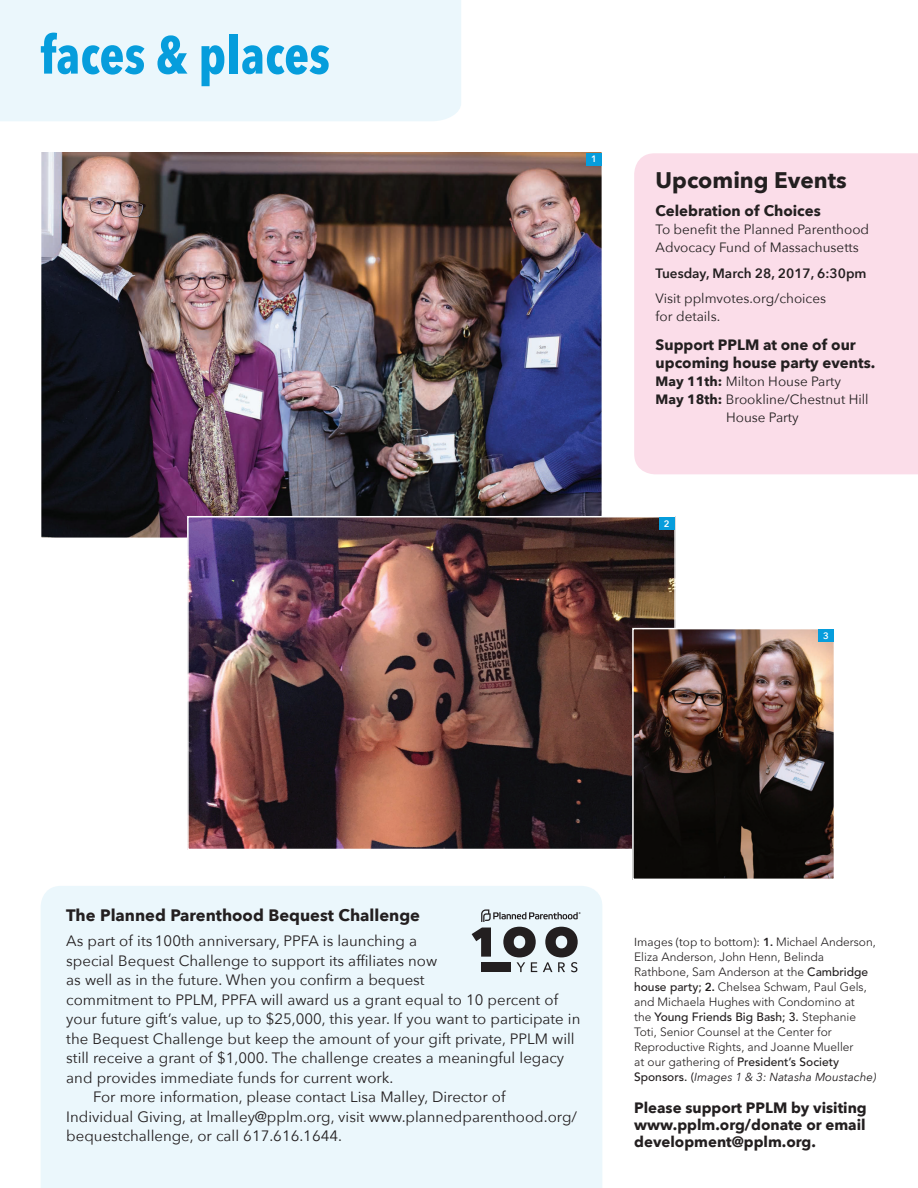
<style>
.page{position:relative;width:918px;height:1188px;background:#fff}
.page>*{position:absolute;margin:0;border:0;box-sizing:border-box;transform-origin:0 0}
.t1{font:700 52.5px "Avenir Next Condensed";color:#069ddc}
.t2{font:700 22.5px "Avenir Next";color:#231f20}
.t3{font:700 16.5px "Avenir Next";color:#231f20}
.t4{font:15px/19.5px "Avenir Next";color:#231f20}
.t5{font:700 15px/17.2px "Avenir Next";color:#231f20;text-align:justify}
.t6{font:13.5px/18px "Avenir Next";color:#231f20}
.t7{font:600 13.5px "Avenir Next";color:#231f20}
.t8{font:300 12px/15px "Avenir";color:#231f20;text-align:justify}
.t9{font:500 12px "Avenir";color:#231f20}
.t10{font:11.7px "Avenir Next";color:#231f20}
.t11{font:italic 11.7px "Avenir Next";color:#231f20}
.t12{font:600 9.3px "Avenir Next";color:#fff}
.s1{font-weight:700}
.s2{font-weight:600}
.s3{font-family:"Avenir";font-weight:300;font-size:12px}
.s4{font-weight:500}
.s5{font-family:"Avenir Next";font-weight:600;font-size:11.7px}
.s6{font-weight:300}
.s7{font-family:"Avenir";font-weight:500;font-style:normal;font-size:12px}
</style>
<div class="page">
<div style="left:634px;top:153px;width:284px;height:321px;background:#fbdde9"></div>
<div style="left:41px;top:886px;width:561px;height:302px;background:#ebf7fc"></div>
<div style="left:0;top:0;width:461px;height:121px;background:#ebf7fc"></div>
<img style="left:43px;top:153px;width:557px;height:383px">
<div style="left:586px;top:153px;width:16px;height:12px;background:#069ddc"></div>
<svg style="left:472px;top:909px;width:109px;height:63px;background:#a8afb3"></svg>
<div style="left:481px;top:962px;width:30px;height:10px;background:#231f20"></div>
<img style="left:190px;top:519px;width:483px;height:328px">
<div style="left:187px;top:516px;width:489px;height:334px;border:2px solid #fff"></div>
<div style="left:659px;top:517px;width:15px;height:13px;background:#069ddc"></div>
<img style="left:635px;top:631px;width:197px;height:246px">
<div style="left:632px;top:628px;width:203px;height:252px;border:2px solid #fff"></div>
<div style="left:818px;top:629px;width:16px;height:13px;background:#069ddc"></div>
<p class="t1" style="left:40px;top:23px;width:291px">faces &amp; places</p>
<p class="t12" style="left:591px;top:151px;width:7px">1</p>
<p class="t2" style="left:656px;top:160px;width:193px">Upcoming Events</p>
<p class="t5" style="left:656px;top:202px;width:167px">Celebration of Choices</p>
<p class="t6" style="left:656px;top:220px;width:215px">To benefit the Planned Parenthood<br>Advocacy Fund of Massachusetts</p>
<p class="t7" style="left:656px;top:261px;width:213px">Tuesday, March 28, 2017, 6:30pm</p>
<p class="t6" style="left:656px;top:289px;width:172px">Visit pplmvotes.org/choices</p>
<p class="t6" style="left:656px;top:307px;width:66px">for details.</p>
<p class="t5" style="left:656px;top:336px;width:202px">Support PPLM at one of our</p>
<p class="t5" style="left:656px;top:354px;width:221px">upcoming house party events.</p>
<p class="t6" style="left:656px;top:371px;width:187px"><span class="s1">May 11th:</span> Milton House Party</p>
<p class="t6" style="left:656px;top:389px;width:214px;text-align:center"><span class="s1">May 18th:</span> Brookline/Chestnut Hill<br>House Party</p>
<p class="t12" style="left:664px;top:516px;width:7px">2</p>
<p class="t12" style="left:823px;top:628px;width:7px">3</p>
<p class="t3" style="left:66px;top:901px;width:355px">The Planned Parenthood Bequest Challenge</p>
<p class="t4" style="left:66px;top:930px;width:516px">As part of its 100th anniversary, PPFA is launching a<br>special Bequest Challenge to support its affiliates now<br>as well as in the future. When you confirm a bequest<br>commitment to PPLM, PPFA will award us a grant equal to 10 percent of your future gift’s value, up to $25,000, this year. If you want to participate in the Bequest Challenge but keep the amount of your gift private, PPLM will still receive a grant of $1,000. The challenge creates a meaningful legacy and provides immediate funds for current work.</p>
<p class="t4" style="left:93px;top:1086px;width:414px">For more information, please contact Lisa Malley, Director of</p>
<p class="t4" style="left:66px;top:1106px;width:512px">Individual Giving, at lmalley@pplm.org, visit www.plannedparenthood.org/ bequestchallenge, or call 617.616.1644.</p>
<p class="t10" style="left:634px;top:932px;width:243px">Images (top to bottom): <span class="s2">1.</span> <span class="s3">Michael Anderson,</span></p>
<p class="t8" style="left:634px;top:949px;width:191px">Eliza Anderson, John Henn, Belinda</p>
<p class="t8" style="left:634px;top:964px;width:235px">Rathbone, Sam Anderson at the <span class="s4">Cambridge house party;</span> <span class="s5">2.</span> Chelsea Schwam, Paul Gels, and Michaela Hughes with Condomino at</p>
<p class="t9" style="left:634px;top:1010px;width:223px"><span class="s6">the</span> Young Friends Big Bash; 3. <span class="s6">Stephanie</span></p>
<p class="t8" style="left:634px;top:1024px;width:199px">Toti, Senior Counsel at the Center for</p>
<p class="t8" style="left:634px;top:1039px;width:221px">Reproductive Rights, and Joanne Mueller</p>
<p class="t9" style="left:634px;top:1055px;width:206px"><span class="s6">at our gathering of</span> President’s Society</p>
<p class="t11" style="left:634px;top:1067px;width:244px"><span class="s7">Sponsors. (</span>Images 1 &amp; 3: Natasha Moustache)</p>
<p class="t5" style="left:634px;top:1099px;width:234px">Please support PPLM by visiting www.pplm.org/donate or email development@pplm.org.</p>
</div>
